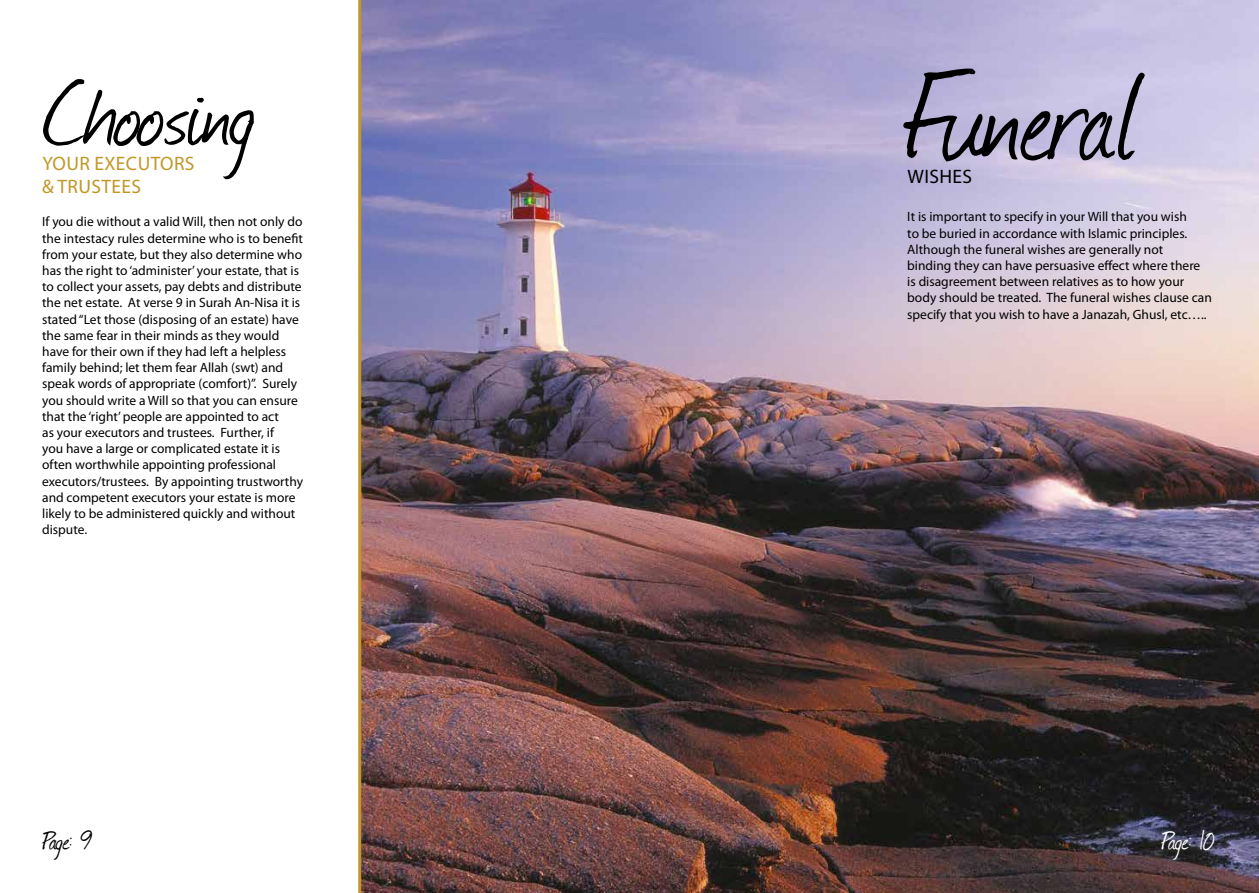
<style>
.page{position:relative;width:1259px;height:893px;background:#fff}
.page>*{position:absolute;margin:0;border:0;box-sizing:border-box;transform-origin:0 0}
.t1{font:142.5px "Journal";letter-spacing:-.02em;color:#000}
.t2{font:105px "Journal";color:#000}
.t3{font:30px "Journal";letter-spacing:-.035em;color:#fff}
.t4{font:30px "Journal";color:#000}
.t5{font:19.5px/22.5px "Myriad Pro";letter-spacing:.02em;color:#c19726}
.t6{font:19.5px "Myriad Pro";color:#000}
.t7{font:13.5px/16.2px "Myriad Pro";color:#000}
</style>
<div class="page">
<img style="left:361px;top:0;width:898px;height:893px">
<hr style="left:358px;top:0;width:3px;height:893px;background:#c19726">
<h1 class="t1" style="left:902px;top:21px;width:238px">Funeral</h1>
<h3 class="t6" style="left:907px;top:164px;width:55px">Wishes</h3>
<h2 class="t2" style="left:42px;top:43px;width:214px">Choosing</h2>
<h3 class="t5" style="left:42px;top:152px;width:142px">Your Executors &amp; Trustees</h3>
<p class="t7" style="left:42px;top:214px;width:262px">If you die without a valid Will, then not only do the intestacy rules determine who is to benefit from your estate, but they also determine who has the right to ‘administer’ your estate, that is to collect your assets, pay debts and distribute the net estate. At verse 9 in Surah An-N isa it is stated “Let those (disposing of an estate) have the same fear in their minds as they would have for their own if they had left a helpless family behind; let them fear Allah (swt) and speak words of appropriate (comfort)”. Surely you should write a Will so that you can ensure that the ‘right’ people are appointed to act<br>as your executors and trustees. Further, if<br>you have a large or complicated estate it is often worthwhile appointing professional executors/trustees. By appointing trustworthy and competent executors your estate is more likely to be administered quickly and without dispute.</p>
<p class="t7" style="left:907px;top:208px;width:306px">It is important to specify in your Will that you wish<br>to be buried in accordance with Islamic principles.<br>Although the funeral wishes are generally not<br>binding they can have persuasive effect where there is disagreement between relatives as to how your body should be treated. The funeral wishes clause can specify that you wish to have a Janazah, Ghusl, etc…..</p>
<h3 class="t4" style="left:43px;top:821px;width:51px">Page: 9</h3>
<h3 class="t3" style="left:1161px;top:821px;width:56px">Page: 10</h3>
</div>
